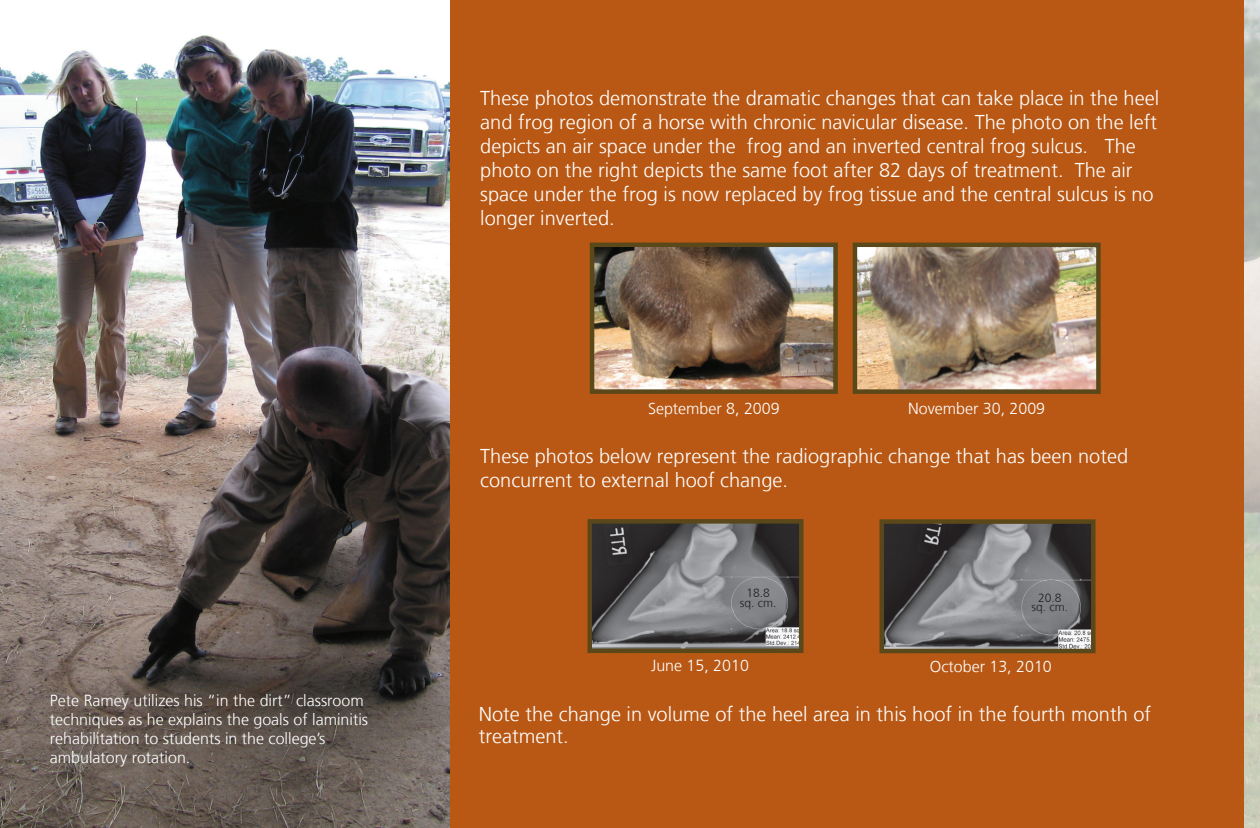
<style>
.page{position:relative;width:1260px;height:828px;background:#fff}
.page>*{position:absolute;margin:0;border:0;box-sizing:border-box;transform-origin:0 0}
.t1{font:300 20px/24px "Frutiger LT";color:#fff}
.t2{font:300 16px/19.2px "Frutiger LT";color:#fff}
.t3{font:300 12px/10px "Frutiger LT";color:#231f20;text-align:center}
</style>
<div class="page">
<div style="left:0;top:0;width:1244px;height:828px;background:#b95814"></div>
<img style="left:595px;top:248px;width:238px;height:141px">
<div style="left:590px;top:243px;width:248px;height:151px;border:4px solid #5a471a"></div>
<img style="left:858px;top:248px;width:238px;height:141px">
<div style="left:853px;top:243px;width:248px;height:151px;border:4px solid #5a471a"></div>
<img style="left:0;top:0;width:450px;height:828px">
<img style="left:593px;top:524px;width:206px;height:124px">
<div style="left:588px;top:519px;width:216px;height:134px;border:4px solid #5a471a"></div>
<img style="left:885px;top:524px;width:206px;height:124px">
<div style="left:880px;top:519px;width:216px;height:134px;border:4px solid #5a471a"></div>
<p class="t2" style="left:50px;top:691px;width:320px">Pete Ramey utilizes his “in the dirt” classroom techniques as he explains the goals of laminitis rehabilitation to students in the college’s ambulatory rotation.</p>
<p class="t1" style="left:480px;top:86px;width:680px">These photos demonstrate the dramatic changes that can take place in the heel and frog region of a horse with chronic navicular disease. The photo on the left depicts an air space under the frog and an inverted central frog sulcus. The photo on the right depicts the same foot after 82 days of treatment. The air space under the frog is now replaced by frog tissue and the central sulcus is no longer inverted.</p>
<p class="t2" style="left:648px;top:399px;width:133px">September 8, 2009</p>
<p class="t2" style="left:908px;top:399px;width:138px">November 30, 2009</p>
<p class="t1" style="left:480px;top:444px;width:649px">These photos below represent the radiographic change that has been noted concurrent to external hoof change.</p>
<p class="t3" style="left:740px;top:588px;width:38px">18.8 sq. cm.</p>
<p class="t3" style="left:1032px;top:593px;width:38px">20.8 sq. cm.</p>
<p class="t2" style="left:651px;top:656px;width:99px">June 15, 2010</p>
<p class="t2" style="left:930px;top:657px;width:123px">October 13, 2010</p>
<p class="t1" style="left:479px;top:704px;width:674px;line-height:21.6px">Note the change in volume of the heel area in this hoof in the fourth month of treatment.</p>
</div>
